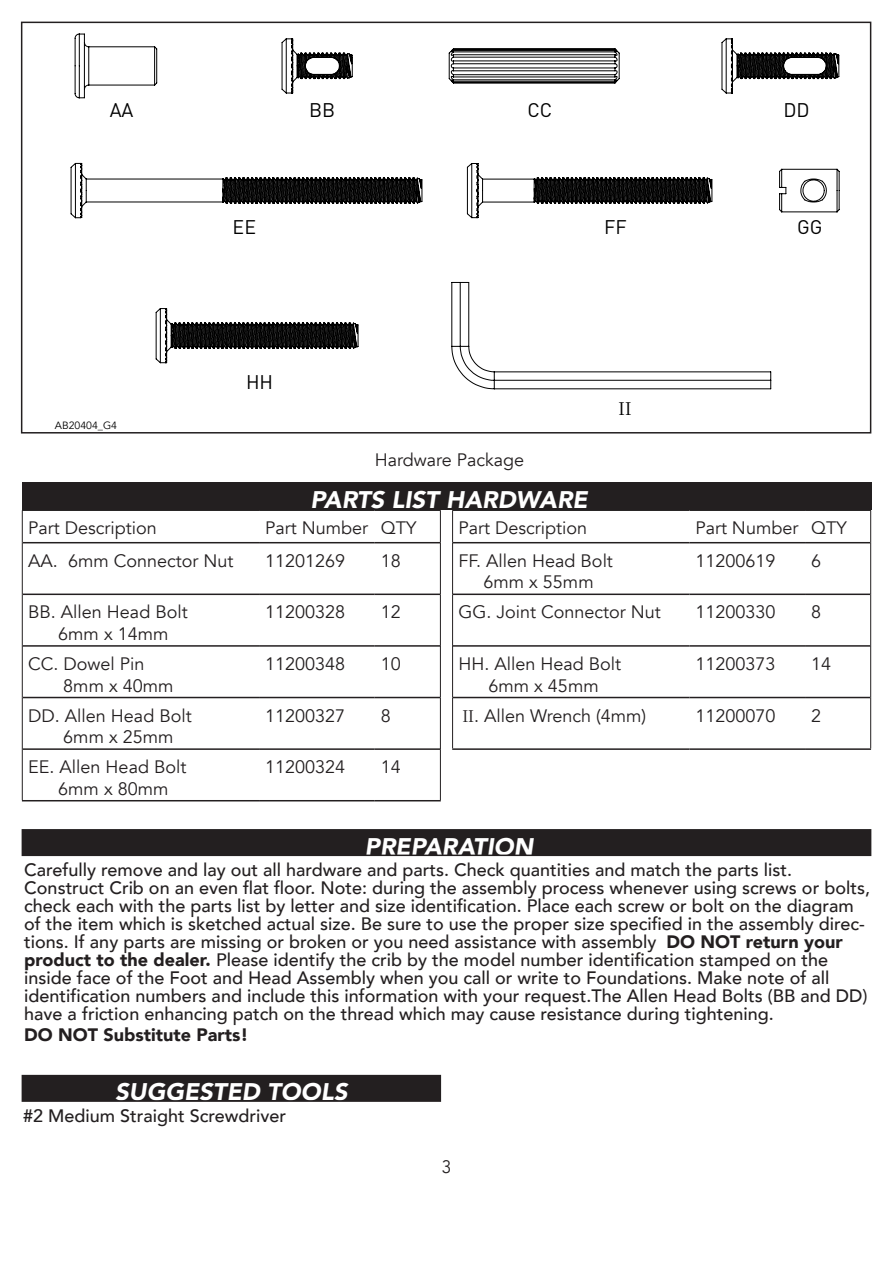
<style>
.page{position:relative;width:893px;height:1263px;background:#fff}
.page>*{position:absolute;margin:0;border:0;box-sizing:border-box;transform-origin:0 0}
.t1{font:italic 900 24px "Avenir";color:#fff}
.t2{font:19.5px "DIN Pro";color:#000}
.t3{font:19.5px "Californian FB";color:#000}
.t4{font:500 18px/18px "Avenir";color:#231f20}
.t5{font:18px "Avenir";color:#231f20}
.t6{font:900 18px "Avenir";color:#231f20}
.t7{font:18px "Avenir";color:#231f20;scale:.95 1}
.t8{font:10.5px "Avenir";color:#000}
.s1{font-family:"Californian FB"}
.s2{font-weight:900}
</style>
<div class="page">
<div style="left:22px;top:830px;width:849px;height:25px;background:#231f20"></div>
<div style="left:22px;top:829px;width:849px;height:27px;border:2px solid #231f20"></div>
<div style="left:22px;top:1075px;width:418px;height:26px;background:#231f20"></div>
<div style="left:22px;top:1075px;width:419px;height:27px;border:2px solid #231f20"></div>
<div style="left:22px;top:482px;width:849px;height:28px;background:#231f20"></div>
<hr style="left:22px;top:510px;width:237px;height:1px;background:#231f20">
<hr style="left:22px;top:511px;width:1px;height:32px;background:#231f20">
<hr style="left:259px;top:510px;width:116px;height:1px;background:#231f20">
<hr style="left:375px;top:510px;width:66px;height:1px;background:#231f20">
<hr style="left:440px;top:511px;width:1px;height:32px;background:#231f20">
<hr style="left:22px;top:543px;width:1px;height:51px;background:#231f20">
<hr style="left:440px;top:543px;width:1px;height:51px;background:#231f20">
<hr style="left:22px;top:594px;width:1px;height:52px;background:#231f20">
<hr style="left:440px;top:594px;width:1px;height:52px;background:#231f20">
<hr style="left:22px;top:646px;width:1px;height:51px;background:#231f20">
<hr style="left:440px;top:646px;width:1px;height:51px;background:#231f20">
<hr style="left:22px;top:697px;width:1px;height:52px;background:#231f20">
<hr style="left:440px;top:697px;width:1px;height:52px;background:#231f20">
<hr style="left:22px;top:749px;width:1px;height:51px;background:#231f20">
<hr style="left:440px;top:749px;width:1px;height:51px;background:#231f20">
<hr style="left:23px;top:542px;width:236px;height:1px;background:#231f20">
<hr style="left:259px;top:542px;width:116px;height:1px;background:#231f20">
<hr style="left:375px;top:542px;width:65px;height:1px;background:#231f20">
<hr style="left:23px;top:593px;width:236px;height:2px;background:#231f20">
<hr style="left:259px;top:593px;width:116px;height:2px;background:#231f20">
<hr style="left:375px;top:593px;width:65px;height:2px;background:#231f20">
<hr style="left:23px;top:645px;width:236px;height:2px;background:#231f20">
<hr style="left:259px;top:645px;width:116px;height:2px;background:#231f20">
<hr style="left:375px;top:645px;width:65px;height:2px;background:#231f20">
<hr style="left:23px;top:697px;width:236px;height:1px;background:#231f20">
<hr style="left:259px;top:697px;width:116px;height:1px;background:#231f20">
<hr style="left:375px;top:697px;width:65px;height:1px;background:#231f20">
<hr style="left:23px;top:748px;width:236px;height:2px;background:#231f20">
<hr style="left:259px;top:748px;width:116px;height:2px;background:#231f20">
<hr style="left:375px;top:748px;width:65px;height:2px;background:#231f20">
<hr style="left:22px;top:800px;width:237px;height:1px;background:#231f20">
<hr style="left:259px;top:800px;width:116px;height:1px;background:#231f20">
<hr style="left:375px;top:800px;width:66px;height:1px;background:#231f20">
<hr style="left:452px;top:510px;width:237px;height:1px;background:#231f20">
<hr style="left:452px;top:511px;width:1px;height:32px;background:#231f20">
<hr style="left:689px;top:510px;width:116px;height:1px;background:#231f20">
<hr style="left:805px;top:510px;width:66px;height:1px;background:#231f20">
<hr style="left:870px;top:511px;width:1px;height:32px;background:#231f20">
<hr style="left:452px;top:543px;width:1px;height:51px;background:#231f20">
<hr style="left:870px;top:543px;width:1px;height:51px;background:#231f20">
<hr style="left:452px;top:594px;width:1px;height:52px;background:#231f20">
<hr style="left:870px;top:594px;width:1px;height:52px;background:#231f20">
<hr style="left:452px;top:646px;width:1px;height:51px;background:#231f20">
<hr style="left:870px;top:646px;width:1px;height:51px;background:#231f20">
<hr style="left:452px;top:697px;width:1px;height:51px;background:#231f20">
<hr style="left:870px;top:697px;width:1px;height:51px;background:#231f20">
<hr style="left:453px;top:542px;width:236px;height:1px;background:#231f20">
<hr style="left:689px;top:542px;width:116px;height:1px;background:#231f20">
<hr style="left:805px;top:542px;width:65px;height:1px;background:#231f20">
<hr style="left:453px;top:593px;width:236px;height:2px;background:#231f20">
<hr style="left:689px;top:593px;width:116px;height:2px;background:#231f20">
<hr style="left:805px;top:593px;width:65px;height:2px;background:#231f20">
<hr style="left:453px;top:645px;width:236px;height:2px;background:#231f20">
<hr style="left:689px;top:645px;width:116px;height:2px;background:#231f20">
<hr style="left:805px;top:645px;width:65px;height:2px;background:#231f20">
<hr style="left:453px;top:697px;width:236px;height:1px;background:#231f20">
<hr style="left:689px;top:697px;width:116px;height:1px;background:#231f20">
<hr style="left:805px;top:697px;width:65px;height:1px;background:#231f20">
<hr style="left:452px;top:748px;width:237px;height:2px;background:#231f20">
<hr style="left:689px;top:748px;width:116px;height:2px;background:#231f20">
<hr style="left:805px;top:748px;width:66px;height:2px;background:#231f20">
<div style="left:21px;top:22px;width:850px;height:411px;border:2px solid #231f20"></div>
<svg style="left:74px;top:33px;width:84px;height:66px"></svg>
<svg style="left:281px;top:38px;width:72px;height:56px"></svg>
<svg style="left:448px;top:48px;width:172px;height:36px"></svg>
<svg style="left:721px;top:38px;width:119px;height:56px"></svg>
<svg style="left:70px;top:162px;width:353px;height:57px"></svg>
<svg style="left:466px;top:163px;width:247px;height:56px"></svg>
<svg style="left:779px;top:168px;width:61px;height:45px"></svg>
<svg style="left:155px;top:308px;width:204px;height:56px"></svg>
<svg style="left:451px;top:282px;width:320px;height:108px"></svg>
<p class="t2" style="left:110px;top:97px;width:25px">AA</p>
<p class="t2" style="left:309px;top:97px;width:28px">BB</p>
<p class="t2" style="left:527px;top:97px;width:26px">CC</p>
<p class="t2" style="left:783px;top:97px;width:28px">DD</p>
<p class="t2" style="left:233px;top:214px;width:25px">EE</p>
<p class="t2" style="left:604px;top:214px;width:24px">FF</p>
<p class="t2" style="left:797px;top:214px;width:27px">GG</p>
<p class="t8" style="left:55px;top:419px;width:64px">AB20404_G4</p>
<p class="t2" style="left:246px;top:368px;width:29px">HH</p>
<p class="t5" style="left:375px;top:449px;width:151px">Hardware Package</p>
<p class="t1" style="left:311px;top:480px;width:279px">PARTS LIST HARDWARE</p>
<p class="t3" style="left:619px;top:397px;width:14px">II</p>
<p class="t5" style="left:28px;top:517px;width:130px">Part Description</p>
<p class="t5" style="left:265px;top:517px;width:104px">Part Number</p>
<p class="t5" style="left:381px;top:517px;width:37px">QTY</p>
<p class="t5" style="left:28px;top:550px;width:207px">AA. 6mm Connector Nut</p>
<p class="t5" style="left:265px;top:550px;width:82px">11201269</p>
<p class="t5" style="left:381px;top:550px;width:22px">18</p>
<p class="t5" style="left:28px;top:601px;width:161px">BB. Allen Head Bolt</p>
<p class="t5" style="left:58px;top:623px;width:112px">6mm x 14mm</p>
<p class="t5" style="left:265px;top:601px;width:82px">11200328</p>
<p class="t5" style="left:381px;top:601px;width:22px">12</p>
<p class="t5" style="left:28px;top:653px;width:118px">CC. Dowel Pin</p>
<p class="t5" style="left:63px;top:675px;width:112px">8mm x 40mm</p>
<p class="t5" style="left:265px;top:653px;width:82px">11200348</p>
<p class="t5" style="left:381px;top:653px;width:22px">10</p>
<p class="t5" style="left:459px;top:517px;width:130px">Part Description</p>
<p class="t5" style="left:695px;top:517px;width:104px">Part Number</p>
<p class="t5" style="left:811px;top:517px;width:37px">QTY</p>
<p class="t5" style="left:459px;top:550px;width:156px">FF. Allen Head Bolt</p>
<p class="t5" style="left:484px;top:571px;width:112px">6mm x 55mm</p>
<p class="t5" style="left:695px;top:550px;width:82px">11200619</p>
<p class="t5" style="left:811px;top:550px;width:12px">6</p>
<p class="t5" style="left:459px;top:601px;width:204px">GG. Joint Connector Nut</p>
<p class="t5" style="left:695px;top:601px;width:82px">11200330</p>
<p class="t5" style="left:811px;top:601px;width:12px">8</p>
<p class="t5" style="left:459px;top:653px;width:164px">HH. Allen Head Bolt</p>
<p class="t5" style="left:489px;top:675px;width:112px">6mm x 45mm</p>
<p class="t5" style="left:695px;top:653px;width:82px">11200373</p>
<p class="t5" style="left:811px;top:653px;width:22px">14</p>
<p class="t5" style="left:28px;top:705px;width:165px">DD. Allen Head Bolt</p>
<p class="t5" style="left:63px;top:726px;width:112px">6mm x 25mm</p>
<p class="t5" style="left:265px;top:705px;width:82px">11200327</p>
<p class="t5" style="left:381px;top:705px;width:12px">8</p>
<p class="t5" style="left:462px;top:705px;width:185px"><span class="s1">II</span>. Allen Wrench (4mm)</p>
<p class="t5" style="left:695px;top:705px;width:82px">11200070</p>
<p class="t5" style="left:811px;top:705px;width:12px">2</p>
<p class="t5" style="left:28px;top:756px;width:160px">EE. Allen Head Bolt</p>
<p class="t5" style="left:58px;top:778px;width:112px">6mm x 80mm</p>
<p class="t5" style="left:265px;top:756px;width:82px">11200324</p>
<p class="t5" style="left:381px;top:756px;width:22px">14</p>
<p class="t1" style="left:365px;top:826px;width:170px">PREPARATION</p>
<p class="t4" style="left:24px;top:859px;width:769px">Carefully remove and lay out all hardware and parts. Check quantities and match the parts list.</p>
<p class="t4" style="left:24px;top:877px;width:847px">Construct Crib on an even flat floor. Note: during the assembly process whenever using screws or bolts, check each with the parts list by letter and size identification. Place each screw or bolt on the diagram of the item which is sketched actual size. Be sure to use the proper size specified in the assembly direc&shy;tions. If any parts are missing or broken or you need assistance with assembly <span class="s2">DO NOT return your product to the dealer.</span> Please identify the crib by the model number identification stamped on the</p>
<p class="t4" style="left:24px;top:967px;width:845px">inside face of the Foot and Head Assembly when you call or write to Foundations. Make note of all identification numbers and include this information with your request.The Allen Head Bolts (BB and DD) have a friction enhancing patch on the thread which may cause resistance during tightening.</p>
<p class="t6" style="left:24px;top:1020px;width:226px">DO NOT Substitute Parts!</p>
<p class="t1" style="left:115px;top:1072px;width:234px">SUGGESTED TOOLS</p>
<p class="t4" style="left:23px;top:1106px;width:264px">#2 Medium Straight Screwdriver</p>
<p class="t7" style="left:442px;top:1156px;width:12px">3</p>
</div>
